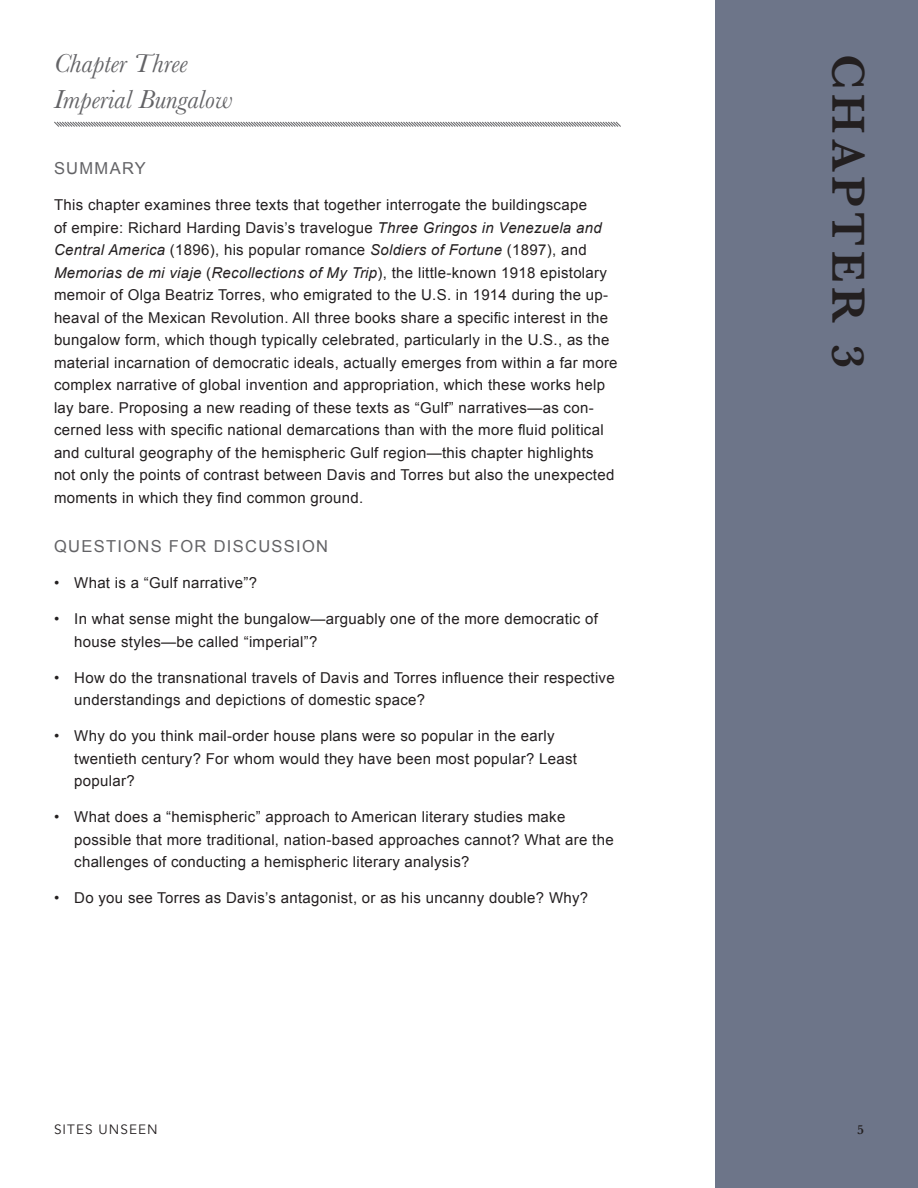
<style>
.page{position:relative;width:918px;height:1188px;background:#fff}
.page>*{position:absolute;margin:0;border:0;box-sizing:border-box;transform-origin:0 0}
.t1{font:600 48px "Baskerville";letter-spacing:.1em;color:#231f20}
.t2{font:italic 27px/36px "Baskerville";color:#636366}
.t3{font:16.5px "Arial";letter-spacing:.08em;color:#636366}
.t4{font:15px/22.5px "Arial";letter-spacing:.02em;color:#231f20}
.t5{font:13.5px "Avenir";letter-spacing:.08em;color:#231f20}
.t6{font:600 13.5px "Baskerville";color:#231f20}
.s1{font-style:italic}
</style>
<div class="page">
<div style="left:716px;top:0;width:202px;height:1188px;background:#6d7589"></div>
<svg style="left:54px;top:121px;width:567px;height:6px"></svg>
<h2 class="t2" style="left:54px;top:45px;width:180px">Chapter Three<br>Imperial Bungalow</h2>
<p class="t3" style="left:54px;top:157px;width:93px">SUMMARY</p>
<p class="t4" style="left:54px;top:194px;width:565px">This chapter examines three texts that together interrogate the buildingscape<br>of empire: Richard Harding Davis’s travelogue <span class="s1">Three Gringos in Venezuela and Central America</span> (1896), his popular romance <span class="s1">Soldiers of Fortune</span> (1897), and <span class="s1">Memorias de mi viaje</span> (<span class="s1">Recollections of My Trip</span>), the little-known 1918 epistolary memoir of Olga Beatriz Torres, who emigrated to the U.S. in 1914 during the up&shy;heaval of the Mexican Revolution. All three books share a specific interest in the bungalow form, which though typically celebrated, particularly in the U.S., as the material incarnation of democratic ideals, actually emerges from within a far more complex narrative of global invention and appropriation, which these works help lay bare. Proposing a new reading of these texts as “Gulf” narratives—as con&shy;cerned less with specific national demarcations than with the more fluid political and cultural geography of the hemispheric Gulf region—this chapter highlights not only the points of contrast between Davis and Torres but also the unexpected moments in which they find common ground.</p>
<p class="t3" style="left:54px;top:535px;width:276px">QUESTIONS FOR DISCUSSION</p>
<p class="t4" style="left:54px;top:572px;width:205px">• What is a “Gulf narrative”?</p>
<p class="t4" style="left:74px;top:608px;width:525px;text-indent:-20px">• In what sense might the bungalow—arguably one of the more democratic of house styles—be called “imperial”?</p>
<p class="t4" style="left:74px;top:666px;width:542px;text-indent:-20px">• How do the transnational travels of Davis and Torres influence their respective understandings and depictions of domestic space?</p>
<p class="t4" style="left:74px;top:725px;width:504px;text-indent:-20px">• Why do you think mail-order house plans were so popular in the early twentieth century? For whom would they have been most popular? Least popular?</p>
<p class="t4" style="left:74px;top:806px;width:541px;text-indent:-20px">• What does a “hemispheric” approach to American literary studies make possible that more traditional, nation-based approaches cannot? What are the challenges of conducting a hemispheric literary analysis?</p>
<p class="t4" style="left:54px;top:887px;width:536px">• Do you see Torres as Davis’s antagonist, or as his uncanny double? Why?</p>
<h1 class="t1" style="left:882px;top:54px;width:316px;rotate:90deg">CHAPTER 3</h1>
<p class="t5" style="left:54px;top:1121px;width:105px">SITES UNSEEN</p>
<p class="t6" style="left:857px;top:1120px;width:8px">5</p>
</div>
